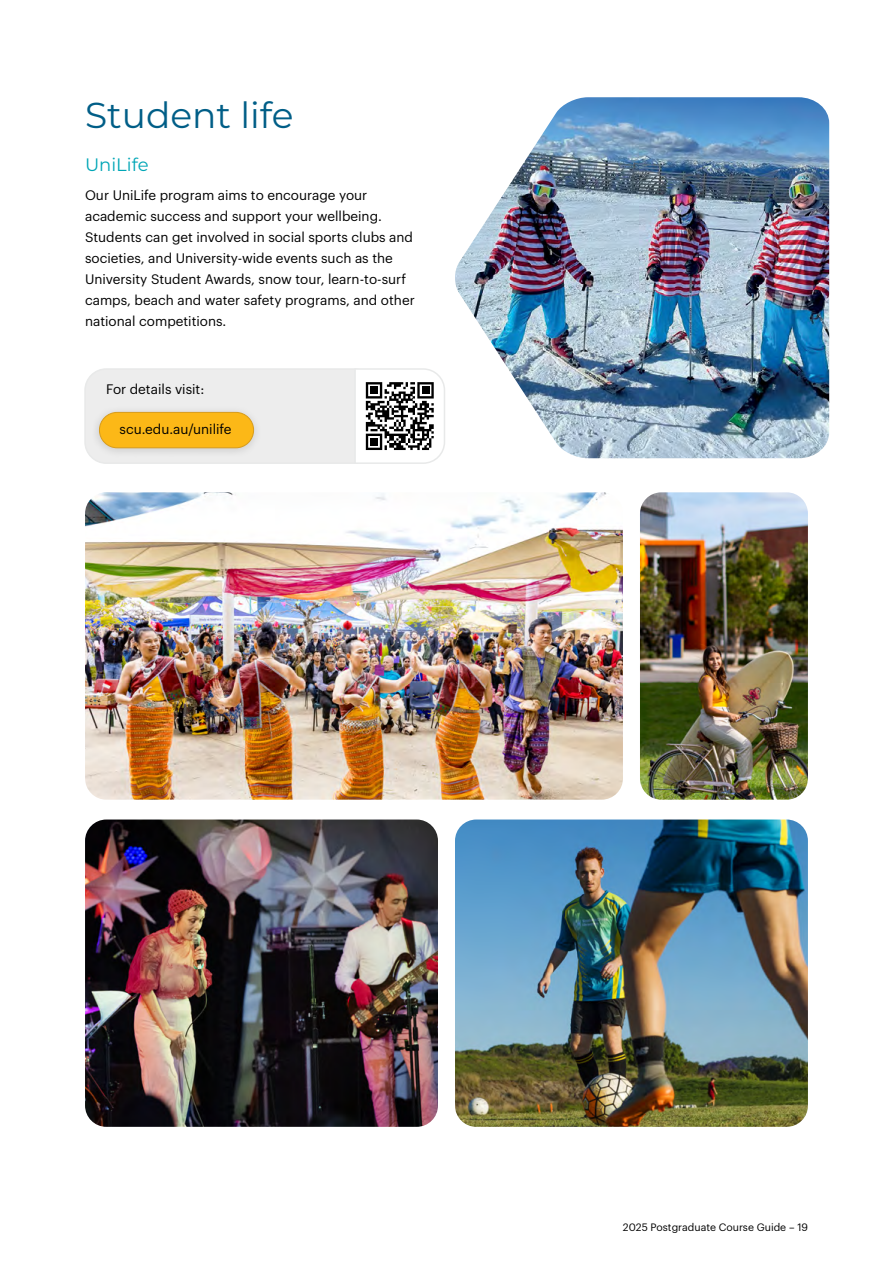
<style>
.page{position:relative;width:893px;height:1263px;background:#fff}
.page>*{position:absolute;margin:0;border:0;box-sizing:border-box;transform-origin:0 0}
.Heading_1{font:36px "Montserrat";color:#005e87}
.Heading_2{font:18px "Montserrat";color:#00a6b6}
._4__copy{font:13.5px/21px "Graphik";color:#000}
.t1{font:10.5px "Graphik";color:#000}
</style>
<div class="page">
<img style="left:455px;top:97px;width:374px;height:361px">
<img style="left:85px;top:492px;width:538px;height:308px">
<img style="left:85px;top:819px;width:353px;height:308px">
<img style="left:455px;top:819px;width:353px;height:308px">
<img style="left:640px;top:492px;width:168px;height:308px">
<div style="left:85px;top:369px;width:290px;height:94px;background:#ededed;border-radius:21px"></div>
<div style="left:84px;top:368px;width:292px;height:96px;border:2px solid #e8e9e9;border-radius:21px"></div>
<div style="left:90px;top:405px;width:173px;height:55px;background:#000;opacity:.15"></div>
<div style="left:99px;top:412px;width:155px;height:36px;background:#fcb817;border-radius:18px"></div>
<div style="left:99px;top:412px;width:155px;height:36px;border:1px solid #d89c1b;border-radius:18px"></div>
<svg style="left:354px;top:368px;width:91px;height:96px"></svg>
<p class="Heading_1" style="left:85px;top:91px;width:210px">Student life</p>
<p class="Heading_2" style="left:85px;top:152px;width:65px">UniLife</p>
<p class="_4__copy" style="left:85px;top:184px;width:331px">Our UniLife program aims to encourage your academic success and support your wellbeing.<br>Students can get involved in social sports clubs and societies, and University-wide events such as the University Student Awards, snow tour, learn-to-surf camps, beach and water safety programs, and other national competitions.</p>
<p class="_4__copy" style="left:106px;top:377px;width:100px">For details visit:</p>
<p class="_4__copy" style="left:120px;top:418px;width:113px">scu.edu.au/unilife</p>
<p class="t1" style="left:623px;top:1220px;width:186px">2025 Postgraduate Course Guide – 19</p>
</div>
